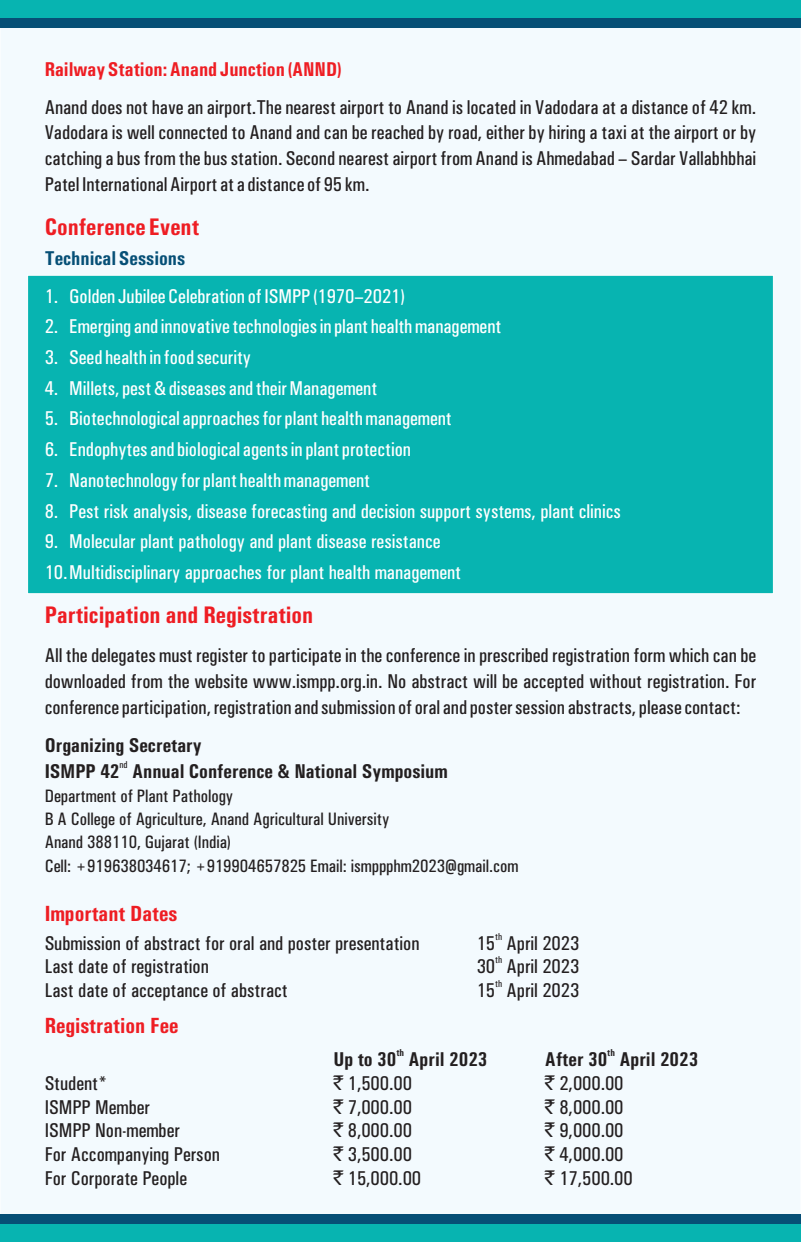
<style>
.page{position:relative;width:801px;height:1242px;background:#fff}
.page>*{position:absolute;margin:0;border:0;box-sizing:border-box;transform-origin:0 0}
.t1{font:700 condensed 24px "Univers";color:#ee1d23}
.t2{font:700 condensed 22px "Univers";color:#ee1d23}
.t3{font:500 condensed 20px/26px "Univers";color:#231f20;text-align:justify}
.t4{font:500 condensed 20px "Univers";color:#fff}
.t5{font:700 condensed 20px "Univers";color:#231f20}
.t6{font:700 condensed 20px "Univers";color:#ee1d23}
.t7{font:700 condensed 20px "Univers";color:#064f76}
.t8{font:500 condensed 18px/23.4px "Univers";color:#231f20}
.t9{font:500 condensed 10px "Univers";color:#231f20}
.t10{font:700 condensed 10px "Univers";color:#231f20}
.s1{font-family:"Rupee Foradian";font-weight:400;font-stretch:normal}
</style>
<div class="page">
<div style="left:1px;top:28px;width:799px;height:1186px;background:#f3fafe"></div>
<div style="left:0;top:0;width:801px;height:18px;background:#07b4b1"></div>
<div style="left:0;top:18px;width:801px;height:10px;background:#064f76"></div>
<div style="left:0;top:1224px;width:801px;height:18px;background:#07b4b1"></div>
<div style="left:0;top:1214px;width:801px;height:10px;background:#064f76"></div>
<div style="left:27px;top:275px;width:747px;height:319px;background:#07b4b1"></div>
<p class="t6" style="left:45px;top:62px;width:298px">Railway Station: Anand Junction (ANND)</p>
<p class="t3" style="left:45px;top:95px;width:713px">Anand does not have an airport.The nearest airport to Anand is located in Vadodara at a distance of 42 km.<br>Vadodara is well connected to Anand and can be reached by road, either by hiring a taxi at the airport or by catching a bus from the bus station. Second nearest airport from Anand is Ahmedabad – Sardar Vallabhbhai Patel International Airport at a distance of 95 km.</p>
<p class="t1" style="left:45px;top:219px;width:156px">Conference Event</p>
<p class="t7" style="left:45px;top:251px;width:142px">Technical Sessions</p>
<p class="t4" style="left:45px;top:289px;width:362px">1. Golden Jubilee Celebration of ISMPP (1970–2021)</p>
<p class="t4" style="left:45px;top:319px;width:458px">2. Emerging and innovative technologies in plant health management</p>
<p class="t4" style="left:45px;top:350px;width:208px">3. Seed health in food security</p>
<p class="t4" style="left:45px;top:381px;width:334px">4. Millets, pest &amp; diseases and their Management</p>
<p class="t4" style="left:45px;top:412px;width:409px">5. Biotechnological approaches for plant health management</p>
<p class="t4" style="left:45px;top:442px;width:368px">6. Endophytes and biological agents in plant protection</p>
<p class="t4" style="left:45px;top:473px;width:327px">7. Nanotechnology for plant health management</p>
<p class="t4" style="left:45px;top:504px;width:578px">8. Pest risk analysis, disease forecasting and decision support systems, plant clinics</p>
<p class="t4" style="left:45px;top:534px;width:397px">9. Molecular plant pathology and plant disease resistance</p>
<p class="t4" style="left:45px;top:565px;width:418px">10. Multidisciplinary approaches for plant health management</p>
<p class="t1" style="left:45px;top:606px;width:270px">Participation and Registration</p>
<p class="t3" style="left:45px;top:644px;width:713px">All the delegates must register to participate in the conference in prescribed registration form which can be downloaded from the website www.ismpp.org.in. No abstract will be accepted without registration. For conference participation, registration and submission of oral and poster session abstracts, please contact:</p>
<p class="t5" style="left:45px;top:738px;width:159px">Organizing Secretary</p>
<p class="t9" style="left:120px;top:761px;width:10px">nd</p>
<p class="t5" style="left:45px;top:764px;width:405px">ISMPP 42 Annual Conference &amp; National Symposium</p>
<p class="t8" style="left:45px;top:785px;width:475px">Department of Plant Pathology<br>B A College of Agriculture, Anand Agricultural University<br>Anand 388110, Gujarat (India)<br>Cell: +919638034617; +919904657825 Email: ismppphm2023@gmail.com</p>
<p class="t2" style="left:45px;top:906px;width:134px">Important Dates</p>
<p class="t9" style="left:495px;top:933px;width:9px">th</p>
<p class="t3" style="left:45px;top:931px;width:376px">Submission of abstract for oral and poster presentation</p>
<p class="t3" style="left:477px;top:931px;width:104px">15 April 2023</p>
<p class="t9" style="left:495px;top:956px;width:9px">th</p>
<p class="t3" style="left:45px;top:955px;width:166px">Last date of registration</p>
<p class="t3" style="left:477px;top:955px;width:104px">30 April 2023</p>
<p class="t9" style="left:495px;top:980px;width:9px">th</p>
<p class="t3" style="left:45px;top:979px;width:245px">Last date of acceptance of abstract</p>
<p class="t3" style="left:477px;top:979px;width:104px">15 April 2023</p>
<p class="t2" style="left:45px;top:1017px;width:135px">Registration Fee</p>
<p class="t10" style="left:396px;top:1049px;width:9px">th</p>
<p class="t10" style="left:607px;top:1049px;width:9px">th</p>
<p class="t5" style="left:333px;top:1052px;width:156px">Up to 30 April 2023</p>
<p class="t5" style="left:545px;top:1052px;width:155px">After 30 April 2023</p>
<p class="t3" style="left:45px;top:1072px;width:64px">Student*</p>
<p class="t3" style="left:333px;top:1072px;width:80px"><span class="s1">`</span> 1,500.00</p>
<p class="t3" style="left:545px;top:1072px;width:80px"><span class="s1">`</span> 2,000.00</p>
<p class="t3" style="left:45px;top:1095px;width:107px">ISMPP Member</p>
<p class="t3" style="left:333px;top:1095px;width:80px"><span class="s1">`</span> 7,000.00</p>
<p class="t3" style="left:545px;top:1095px;width:80px"><span class="s1">`</span> 8,000.00</p>
<p class="t3" style="left:45px;top:1119px;width:137px">ISMPP Non-member</p>
<p class="t3" style="left:333px;top:1119px;width:80px"><span class="s1">`</span> 8,000.00</p>
<p class="t3" style="left:545px;top:1119px;width:80px"><span class="s1">`</span> 9,000.00</p>
<p class="t3" style="left:45px;top:1143px;width:177px">For Accompanying Person</p>
<p class="t3" style="left:333px;top:1143px;width:80px"><span class="s1">`</span> 3,500.00</p>
<p class="t3" style="left:545px;top:1143px;width:80px"><span class="s1">`</span> 4,000.00</p>
<p class="t3" style="left:45px;top:1166px;width:144px">For Corporate People</p>
<p class="t3" style="left:333px;top:1166px;width:89px"><span class="s1">`</span> 15,000.00</p>
<p class="t3" style="left:545px;top:1166px;width:89px"><span class="s1">`</span> 17,500.00</p>
</div>
